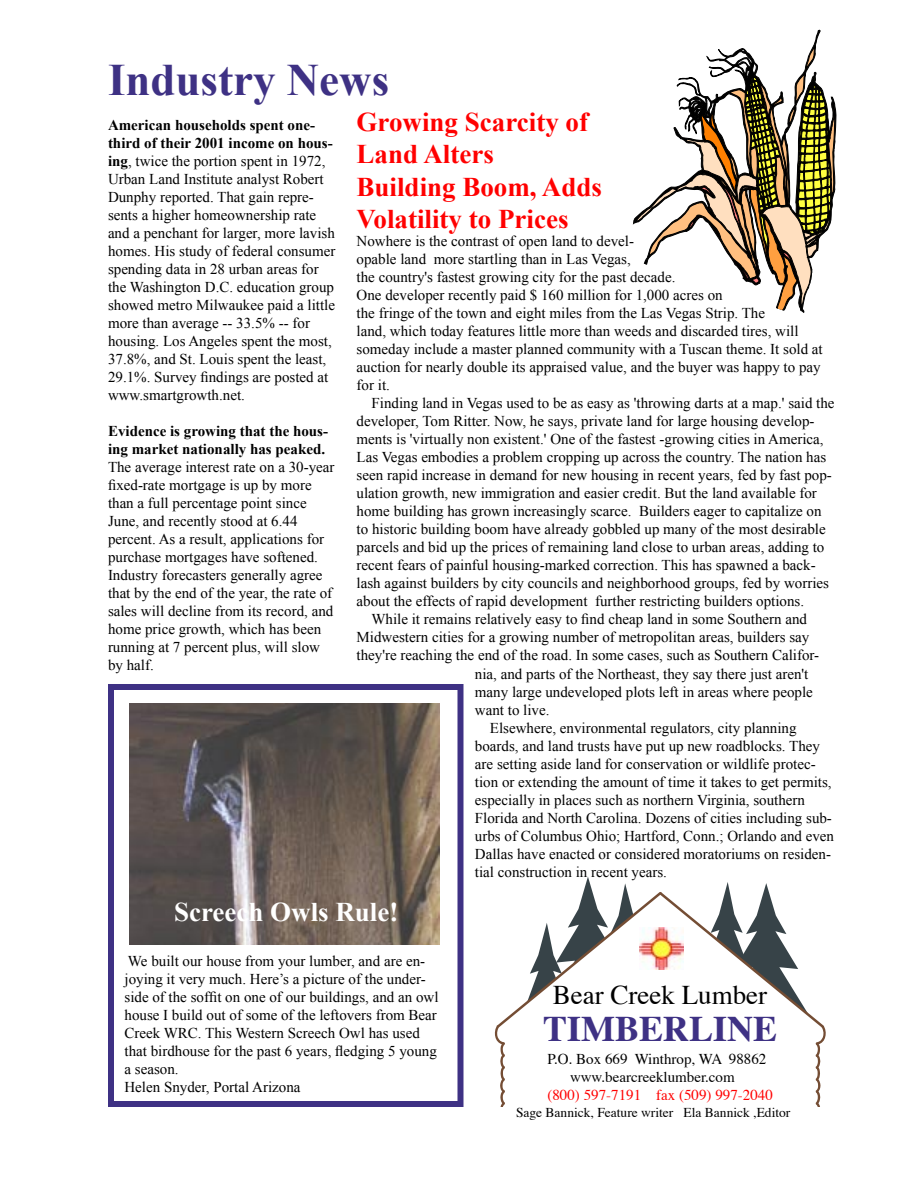
<style>
.page{position:relative;width:918px;height:1188px;background:#fff}
.page>*{position:absolute;margin:0;border:0;box-sizing:border-box;transform-origin:0 0}
.t1{font:700 45px "Times New Roman";color:#3e3184}
.t2{font:700 36px "Times";color:#3e3184}
.t3{font:700 27px/32.4px "Times New Roman";color:#f00}
.t4{font:700 27px "Times New Roman";color:#fff}
.t5{font:27px "Times";color:#000}
.t6{font:15px/18px "Times New Roman";color:#000}
.t7{font:15px "Times";color:#000}
.t8{font:15px "Times";color:#f00}
.t9{font:13.5px "Times";color:#000}
.s1{font-weight:700}
</style>
<div class="page">
<svg style="left:495px;top:877px;width:331px;height:230px"></svg>
<div style="left:639px;top:920px;width:44px;height:61px;background:#fff"></div>
<img style="left:639px;top:927px;width:44px;height:42px">
<img style="left:129px;top:704px;width:311px;height:241px">
<div style="left:108px;top:684px;width:355px;height:423px;border:6px solid #3e3184"></div>
<svg style="left:632px;top:29px;width:203px;height:284px"></svg>
<p class="t1" style="left:108px;top:54px;width:283px">Industry News</p>
<p class="t3" style="left:357px;top:105px;width:233px">Growing Scarcity of<br>Land Alters</p>
<p class="t3" style="left:357px;top:170px;width:247px">Building Boom, Adds<br>Volatility to Prices</p>
<p class="t6" style="left:357px;top:232px;width:468px">Nowhere is the contrast of open land to devel-<br>opable land more startling than in Las Vegas,<br>the country's fastest growing city for the past decade.<br>One developer recently paid $ 160 million for 1,000 acres on<br>the fringe of the town and eight miles from the Las Vegas Strip. The<br>land, which today features little more than weeds and discarded tires, will someday include a master planned community with a Tuscan theme. It sold at auction for nearly double its appraised value, and the buyer was happy to pay for it.</p>
<p class="t6" style="left:357px;top:394px;width:479px;text-indent:15px">Finding land in Vegas used to be as easy as 'throwing darts at a map.' said the developer, Tom Ritter. Now, he says, private land for large housing develop&shy;ments is 'virtually non existent.' One of the fastest -growing cities in America, Las Vegas embodies a problem cropping up across the country. The nation has seen rapid increase in demand for new housing in recent years, fed by fast pop&shy;ulation growth, new immigration and easier credit. But the land available for home building has grown increasingly scarce. Builders eager to capitalize on to historic building boom have already gobbled up many of the most desirable parcels and bid up the prices of remaining land close to urban areas, adding to recent fears of painful housing-marked correction. This has spawned a back&shy;lash against builders by city councils and neighborhood groups, fed by worries about the effects of rapid development further restricting builders options.</p>
<p class="t6" style="left:357px;top:610px;width:464px;text-indent:15px">While it remains relatively easy to find cheap land in some Southern and<br>Midwestern cities for a growing number of metropolitan areas, builders say they're reaching the end of the road. In some cases, such as Southern Califor-</p>
<p class="t6" style="left:108px;top:116px;width:229px"><span class="s1">American households spent one&shy;third of their 2001 income on hous&shy;ing</span>, twice the portion spent in 1972, Urban Land Institute analyst Robert Dunphy reported. That gain repre&shy;sents a higher homeownership rate and a penchant for larger, more lavish homes. His study of federal consumer spending data in 28 urban areas for the Washington D.C. education group showed metro Milwaukee paid a little more than average -- 33.5% -- for housing. Los Angeles spent the most, 37.8%, and St. Louis spent the least, 29.1%. Survey findings are posted at www.smartgrowth.net.</p>
<p class="t6" style="left:108px;top:422px;width:228px"><span class="s1">Evidence is growing that the hous&shy;ing market nationally has peaked.<br></span>The average interest rate on a 30-year fixed-rate mortgage is up by more than a full percentage point since June, and recently stood at 6.44 percent. As a result, applications for purchase mortgages have softened.<br>Industry forecasters generally agree that by the end of the year, the rate of sales will decline from its record, and home price growth, which has been running at 7 percent plus, will slow by half.</p>
<p class="t6" style="left:475px;top:665px;width:339px">nia, and parts of the Northeast, they say there just aren't many large undeveloped plots left in areas where people want to live.</p>
<p class="t6" style="left:475px;top:719px;width:361px;text-indent:15px">Elsewhere, environmental regulators, city planning boards, and land trusts have put up new roadblocks. They are setting aside land for conservation or wildlife protec&shy;tion or extending the amount of time it takes to get permits, especially in places such as northern Virginia, southern Florida and North Carolina. Dozens of cities including sub&shy;urbs of Columbus Ohio; Hartford, Conn.; Orlando and even Dallas have enacted or considered moratoriums on residen&shy;tial construction in recent years.</p>
<p class="t4" style="left:174px;top:897px;width:226px">Screech Owls Rule!</p>
<p class="t6" style="left:124px;top:952px;width:316px">We built our house from your lumber, and are en&shy;joying it very much. Here’s a picture of the under&shy;side of the soffit on one of our buildings, and an owl house I build out of some of the leftovers from Bear Creek WRC. This Western Screech Owl has used that birdhouse for the past 6 years, fledging 5 young a season.</p>
<p class="t6" style="left:124px;top:1078px;width:178px">Helen Snyder, Portal Arizona</p>
<p class="t5" style="left:553px;top:978px;width:216px">Bear Creek Lumber</p>
<p class="t2" style="left:543px;top:1005px;width:236px">TIMBERLINE</p>
<p class="t7" style="left:548px;top:1050px;width:220px">P.O. Box 669 Winthrop, WA 98862</p>
<p class="t7" style="left:570px;top:1068px;width:166px">www.bearcreeklumber.com</p>
<p class="t8" style="left:548px;top:1086px;width:227px">(800) 597-7191 fax (509) 997-2040</p>
<p class="t9" style="left:516px;top:1104px;width:276px">Sage Bannick, Feature writer Ela Bannick ,Editor</p>
</div>
